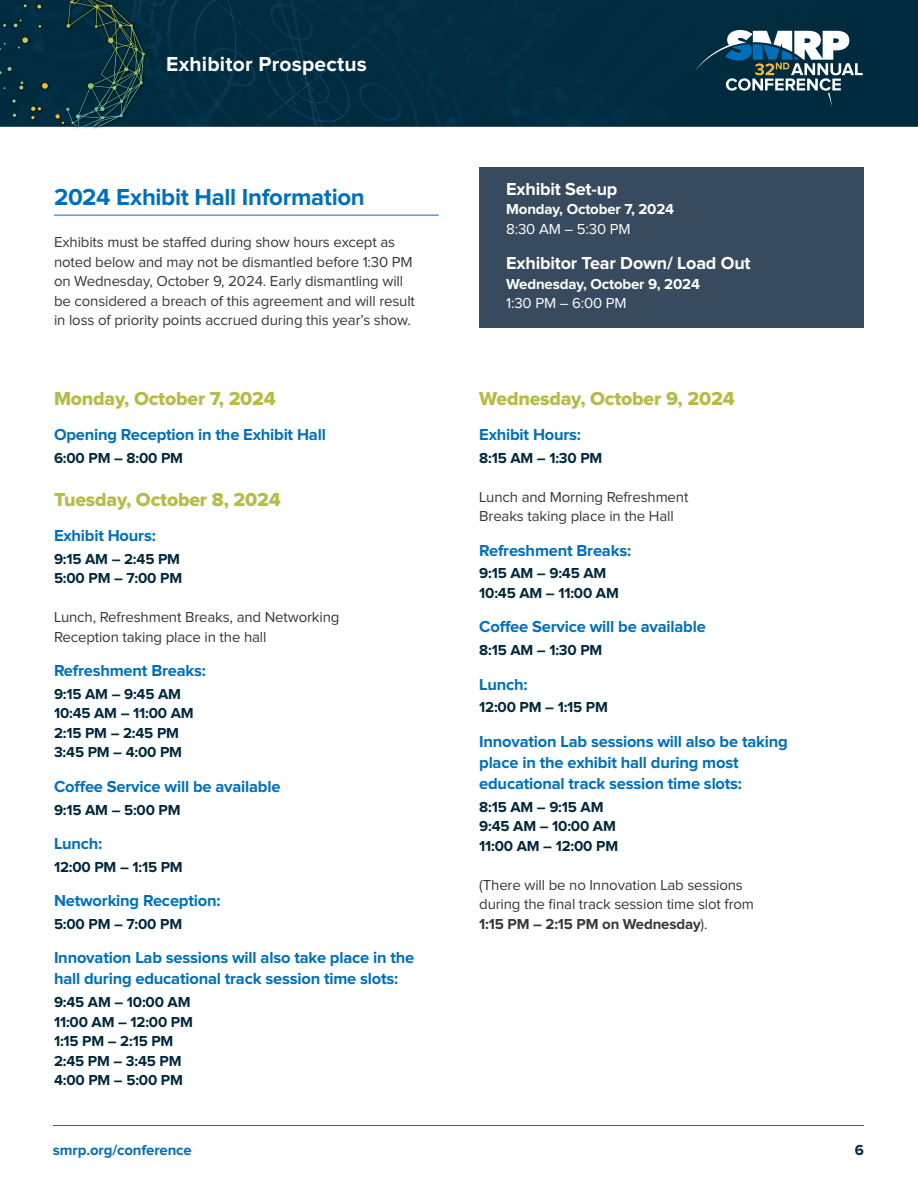
<style>
.page{position:relative;width:918px;height:1188px;background:#fff}
.page>*{position:absolute;margin:0;border:0;box-sizing:border-box;transform-origin:0 0}
.t1{font:700 24px "Proxima Nova";letter-spacing:-.015em;color:#0070ba}
.t2{font:700 21px "Proxima Nova";letter-spacing:.01em;color:#fff}
.t3{font:19.5px "Proxima Nova Extrabld";letter-spacing:-.01em;color:#b5bc48}
.t4{font:700 18px "Proxima Nova";letter-spacing:-.01em;color:#fff}
.t5{font:700 16.5px/21px "Proxima Nova";letter-spacing:-.01em;color:#0070ba}
.t6{font:15px/19.5px "Proxima Nova";letter-spacing:-.01em;color:#383839}
.t7{font:700 15px/19.5px "Proxima Nova";letter-spacing:-.01em;color:#00283c}
.t8{font:700 15px "Proxima Nova";letter-spacing:-.01em;color:#fff}
.t9{font:15px "Proxima Nova";letter-spacing:-.01em;color:#fff}
.t10{font:700 15px "Proxima Nova";letter-spacing:-.01em;color:#0070ba}
.s1{font-weight:700}
</style>
<div class="page">
<div style="left:148px;top:0;width:770px;height:126px;background:#012c40"></div>
<svg style="left:0;top:0;width:148px;height:129px;background:#2a4e5f"></svg>
<svg style="left:0;top:0;width:60px;height:119px;background:#063040"></svg>
<svg style="left:66px;top:0;width:79px;height:126px;background:#0f3941"></svg>
<hr style="left:53px;top:1125px;width:811px;height:1px;background:#0070ba">
<svg style="left:695px;top:30px;width:168px;height:77px"></svg>
<hr style="left:54px;top:215px;width:385px;height:1px;background:#0070ba">
<div style="left:479px;top:167px;width:385px;height:161px;background:#384a5e"></div>
<h2 class="t2" style="left:166px;top:54px;width:202px">Exhibitor Prospectus</h2>
<h1 class="t1" style="left:54px;top:186px;width:312px">2024 Exhibit Hall Information</h1>
<p class="t6" style="left:54px;top:233px;width:363px">Exhibits must be staffed during show hours except as noted below and may not be dismantled before 1:30 PM on Wednesday, October 9, 2024. Early dismantling will be considered a breach of this agreement and will result in loss of priority points accrued during this year’s show.</p>
<h3 class="t3" style="left:54px;top:390px;width:223px">Monday, October 7, 2024</h3>
<p class="t5" style="left:54px;top:425px;width:273px">Opening Reception in the Exhibit Hall</p>
<p class="t7" style="left:54px;top:449px;width:131px">6:00 PM – 8:00 PM</p>
<h3 class="t3" style="left:54px;top:491px;width:228px">Tuesday, October 8, 2024</h3>
<p class="t5" style="left:54px;top:526px;width:103px">Exhibit Hours:</p>
<p class="t7" style="left:54px;top:549px;width:130px">9:15 AM – 2:45 PM<br>5:00 PM – 7:00 PM</p>
<p class="t6" style="left:54px;top:608px;width:287px">Lunch, Refreshment Breaks, and Networking<br>Reception taking place in the hall</p>
<p class="t5" style="left:54px;top:661px;width:153px">Refreshment Breaks:</p>
<p class="t7" style="left:54px;top:685px;width:141px">9:15 AM – 9:45 AM<br>10:45 AM – 11:00 AM<br>2:15 PM – 2:45 PM<br>3:45 PM – 4:00 PM</p>
<p class="t5" style="left:54px;top:776px;width:228px">Coffee Service will be available</p>
<p class="t7" style="left:54px;top:800px;width:128px">9:15 AM – 5:00 PM</p>
<p class="t5" style="left:54px;top:834px;width:50px">Lunch:</p>
<p class="t7" style="left:54px;top:858px;width:130px">12:00 PM – 1:15 PM</p>
<p class="t5" style="left:54px;top:891px;width:168px">Networking Reception:</p>
<p class="t7" style="left:54px;top:915px;width:130px">5:00 PM – 7:00 PM</p>
<p class="t5" style="left:54px;top:948px;width:362px">Innovation Lab sessions will also take place in the hall during educational track session time slots:</p>
<p class="t7" style="left:54px;top:993px;width:140px">9:45 AM – 10:00 AM<br>11:00 AM – 12:00 PM<br>1:15 PM – 2:15 PM<br>2:45 PM – 3:45 PM<br>4:00 PM – 5:00 PM</p>
<p class="t4" style="left:506px;top:181px;width:113px">Exhibit Set-up</p>
<p class="t8" style="left:506px;top:203px;width:170px">Monday, October 7, 2024</p>
<p class="t9" style="left:506px;top:222px;width:126px">8:30 AM – 5:30 PM</p>
<p class="t4" style="left:506px;top:255px;width:246px">Exhibitor Tear Down/ Load Out</p>
<p class="t8" style="left:506px;top:277px;width:195px">Wednesday, October 9, 2024</p>
<p class="t9" style="left:506px;top:296px;width:122px">1:30 PM – 6:00 PM</p>
<h3 class="t3" style="left:479px;top:390px;width:257px">Wednesday, October 9, 2024</h3>
<p class="t5" style="left:479px;top:425px;width:103px">Exhibit Hours:</p>
<p class="t7" style="left:479px;top:449px;width:125px">8:15 AM – 1:30 PM</p>
<p class="t6" style="left:479px;top:488px;width:211px">Lunch and Morning Refreshment<br>Breaks taking place in the Hall</p>
<p class="t5" style="left:479px;top:540px;width:153px">Refreshment Breaks:</p>
<p class="t7" style="left:479px;top:564px;width:141px">9:15 AM – 9:45 AM<br>10:45 AM – 11:00 AM</p>
<p class="t5" style="left:479px;top:617px;width:228px">Coffee Service will be available</p>
<p class="t7" style="left:479px;top:641px;width:125px">8:15 AM – 1:30 PM</p>
<p class="t5" style="left:479px;top:674px;width:50px">Lunch:</p>
<p class="t7" style="left:479px;top:698px;width:130px">12:00 PM – 1:15 PM</p>
<p class="t5" style="left:479px;top:732px;width:310px">Innovation Lab sessions will also be taking place in the exhibit hall during most educational track session time slots:</p>
<p class="t7" style="left:479px;top:798px;width:140px">8:15 AM – 9:15 AM<br>9:45 AM – 10:00 AM<br>11:00 AM – 12:00 PM</p>
<p class="t6" style="left:479px;top:876px;width:276px">(There will be no Innovation Lab sessions during the final track session time slot from<br><span class="s1">1:15 PM – 2:15 PM on Wednesday</span>).</p>
<p class="t10" style="left:53px;top:1143px;width:141px">smrp.org/conference</p>
<p class="t7" style="left:855px;top:1141px;width:11px">6</p>
</div>
